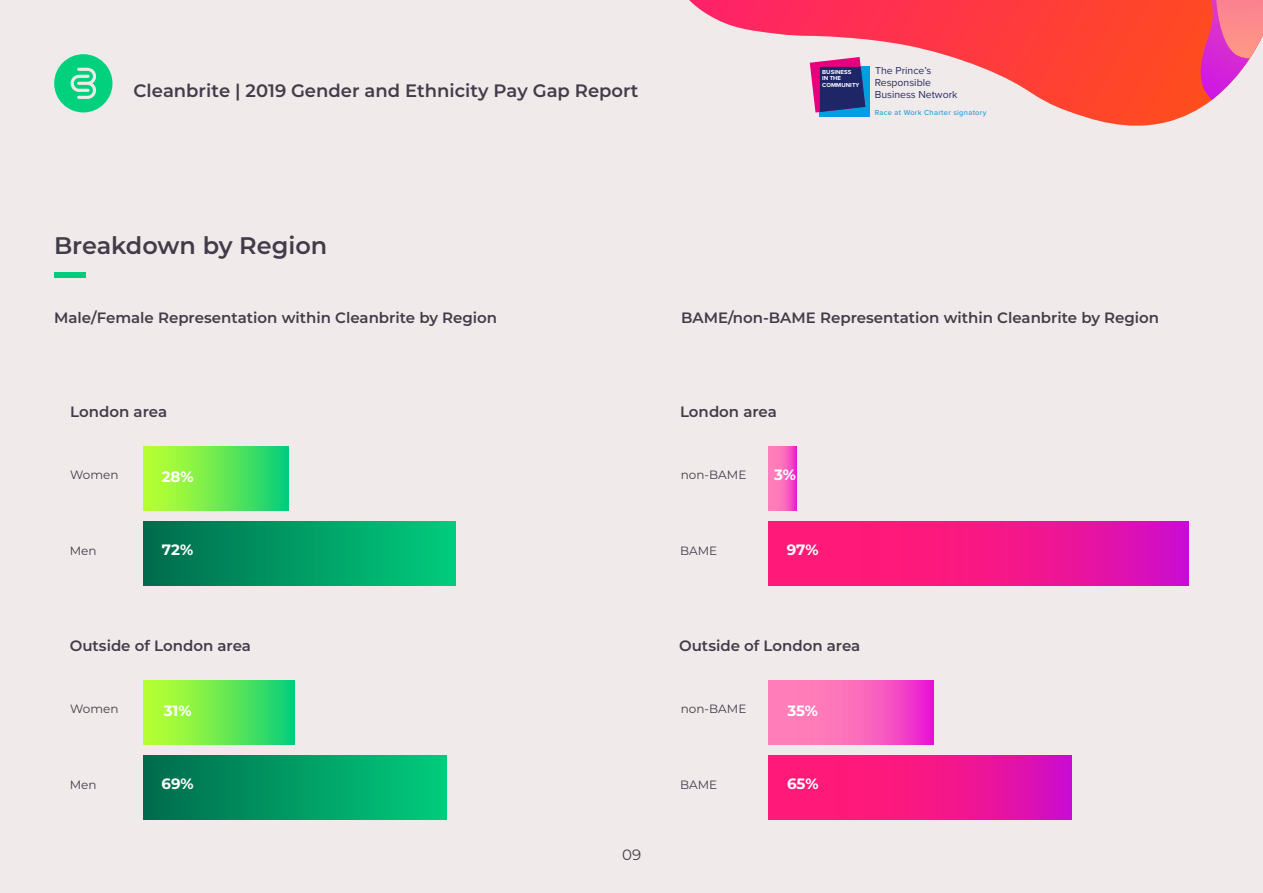
<style>
.page{position:relative;width:1263px;height:893px;background:#f1eaea}
.page>*{position:absolute;margin:0;border:0;box-sizing:border-box;transform-origin:0 0}
.t1{font:600 24px "Montserrat";color:#423c4a}
.t2{font:600 18px "Montserrat";color:#423c4a}
.t3{font:600 15px "Montserrat";color:#423c4a}
.t4{font:700 15px "Montserrat";color:#fff}
.t5{font:15px "Montserrat";color:#423c4a}
.t6{font:12px "Montserrat";color:#423c4a}
.t7{font:10.5px/11.9px "Proxima Nova";color:#282d62}
.t8{font:500 7.5px "Proxima Nova";letter-spacing:.04em;color:#1d9dd8}
.t9{font:700 6px/12.6px "Proxima Nova";letter-spacing:.01em;color:#fff}
</style>
<div class="page">
<svg style="left:689px;top:0;width:523px;height:126px"></svg>
<svg style="left:1144px;top:0;width:119px;height:100px;background:#f5616d"></svg>
<svg style="left:54px;top:54px;width:58px;height:58px"></svg>
<div style="left:54px;top:272px;width:31px;height:6px;background:#01cc7d"></div>
<div style="left:143px;top:521px;width:312px;height:64px;background:linear-gradient(to right,#006b4c,#01cc7d)"></div>
<svg style="left:768px;top:521px;width:420px;height:64px;background:#f1158e"></svg>
<div style="left:143px;top:755px;width:303px;height:64px;background:linear-gradient(to right,#006b4c,#01cc7d)"></div>
<svg style="left:768px;top:755px;width:303px;height:64px;background:#f1158e"></svg>
<div style="left:143px;top:446px;width:145px;height:65px;background:linear-gradient(to right,#c6ff2c,#0dcf78)"></div>
<svg style="left:768px;top:446px;width:29px;height:65px;background:#f963be"></svg>
<div style="left:143px;top:680px;width:152px;height:65px;background:linear-gradient(to right,#c6ff2c,#0ed078)"></div>
<svg style="left:768px;top:680px;width:165px;height:65px;background:#f961bf"></svg>
<div style="left:806px;top:54px;width:69px;height:65px;background:#f1eaea"></div>
<div style="left:820px;top:67px;width:50px;height:50px;background:#009fe3"></div>
<svg style="left:810px;top:57px;width:55px;height:56px"></svg>
<p class="t2" style="left:134px;top:78px;width:506px">Cleanbrite | 2019 Gender and Ethnicity Pay Gap Report</p>
<h1 class="t1" style="left:54px;top:228px;width:275px">Breakdown by Region</h1>
<p class="t9" style="left:822px;top:72px;width:20px">IN THE</p>
<p class="t7" style="left:875px;top:64px;width:84px">The Princeʼs<br>Responsible<br>Business Network</p>
<p class="t8" style="left:875px;top:107px;width:113px">Race at Work Charter signatory</p>
<p class="t9" style="left:822px;top:66px;width:39px">BUSINESS<br>COMMUNITY</p>
<p class="t3" style="left:54px;top:307px;width:445px">Male/Female Representation within Cleanbrite by Region</p>
<p class="t3" style="left:681px;top:307px;width:480px">BAME/non-BAME Representation within Cleanbrite by Region</p>
<p class="t3" style="left:70px;top:401px;width:98px">London area</p>
<p class="t3" style="left:680px;top:401px;width:98px">London area</p>
<p class="t4" style="left:162px;top:466px;width:33px">28%</p>
<p class="t4" style="left:774px;top:464px;width:23px">3%</p>
<p class="t6" style="left:70px;top:467px;width:50px">Women</p>
<p class="t6" style="left:681px;top:467px;width:67px">non-BAME</p>
<p class="t4" style="left:162px;top:539px;width:33px">72%</p>
<p class="t4" style="left:787px;top:539px;width:34px">97%</p>
<p class="t6" style="left:70px;top:542px;width:28px">Men</p>
<p class="t6" style="left:680px;top:542px;width:39px">BAME</p>
<p class="t3" style="left:70px;top:635px;width:183px">Outside of London area</p>
<p class="t3" style="left:679px;top:635px;width:183px">Outside of London area</p>
<p class="t6" style="left:70px;top:701px;width:50px">Women</p>
<p class="t6" style="left:681px;top:701px;width:67px">non-BAME</p>
<p class="t4" style="left:164px;top:700px;width:29px">31%</p>
<p class="t4" style="left:787px;top:700px;width:32px">35%</p>
<p class="t4" style="left:161px;top:773px;width:34px">69%</p>
<p class="t4" style="left:787px;top:773px;width:33px">65%</p>
<p class="t6" style="left:70px;top:776px;width:28px">Men</p>
<p class="t6" style="left:680px;top:776px;width:39px">BAME</p>
<p class="t5" style="left:622px;top:844px;width:21px">09</p>
</div>
